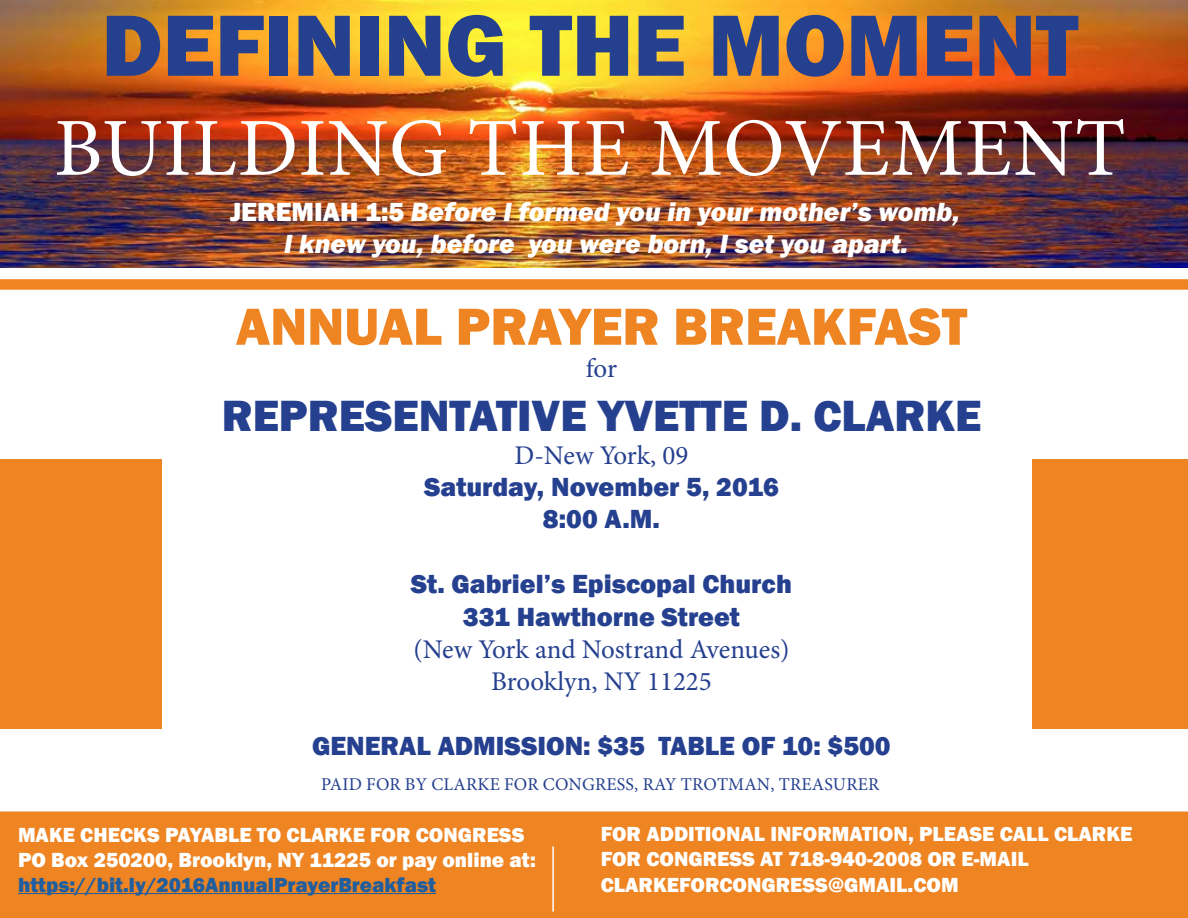
<style>
.page{position:relative;width:1188px;height:918px;background:#fff}
.page>*{position:absolute;margin:0;border:0;box-sizing:border-box;transform-origin:0 0}
.t1{font:800 90px "Franklin Gothic";color:#25408f}
.t2{font:82.5px "Minion Pro";letter-spacing:.01em;color:#fff}
.t3{font:800 54px "Franklin Gothic";color:#ee8422}
.t4{font:800 45px "Franklin Gothic";color:#25408f}
.t5{font:800 27px/32.4px "Franklin Gothic";color:#25408f;text-align:center}
.t6{font:italic 800 27px/32.4px "Franklin Gothic";color:#fff;text-align:center}
.t7{font:27px/32.4px "Minion Pro";letter-spacing:-.005em;color:#25408f;text-align:center}
.t8{font:800 21px/25.2px "Franklin Gothic";color:#fff}
.t9{font:800 21px "Franklin Gothic";color:#215e9e}
.t10{font:18px "Minion Pro";letter-spacing:.01em;color:#25408f}
.s1{font-style:normal}
</style>
<div class="page">
<img style="left:0;top:0;width:1188px;height:268px">
<div style="left:0;top:812px;width:1188px;height:106px;background:#ee8422"></div>
<div style="left:0;top:279px;width:1188px;height:11px;background:#ee8422"></div>
<hr style="left:552px;top:846px;width:2px;height:66px;background:#fff">
<hr style="left:18px;top:893px;width:418px;height:1px;background:#215e9e">
<div style="left:1032px;top:459px;width:156px;height:270px;background:#ee8422"></div>
<div style="left:0;top:459px;width:162px;height:270px;background:#ee8422"></div>
<h1 class="t1" style="left:102px;top:-13px;width:978px">DEFINING THE MOMENT</h1>
<h2 class="t2" style="left:54px;top:93px;width:1073px">BUILDING THE MOVEMENT</h2>
<p class="t6" style="left:230px;top:196px;width:731px"><span class="s1">JEREMIAH 1:5</span> Before I formed you in your mother’s womb,<br>I knew you, before you were born, I set you apart.</p>
<h3 class="t3" style="left:236px;top:292px;width:733px">ANNUAL PRAYER BREAKFAST</h3>
<p class="t7" style="left:586px;top:352px;width:33px">for</p>
<h3 class="t4" style="left:222px;top:387px;width:761px">REPRESENTATIVE YVETTE D. CLARKE</h3>
<p class="t7" style="left:515px;top:439px;width:175px">D-New York, 09</p>
<p class="t5" style="left:424px;top:471px;width:356px">Saturday, November 5, 2016<br>8:00 A.M.</p>
<p class="t5" style="left:411px;top:568px;width:383px">St. Gabriel’s Episcopal Church<br>331 Hawthorne Street</p>
<p class="t7" style="left:413px;top:633px;width:378px">(New York and Nostrand Avenues)<br>Brooklyn, NY 11225</p>
<p class="t5" style="left:312px;top:730px;width:580px">GENERAL ADMISSION: $35 TABLE OF 10: $500</p>
<p class="t10" style="left:321px;top:772px;width:560px">PAID FOR BY CLARKE FOR CONGRESS, RAY TROTMAN, TREASURER</p>
<p class="t8" style="left:18px;top:822px;width:520px">MAKE CHECKS PAYABLE TO CLARKE FOR CONGRESS<br>PO Box 250200, Brooklyn, NY 11225 or pay online at:</p>
<p class="t9" style="left:18px;top:871px;width:420px">https://bit.ly/2016AnnualPrayerBreakfast</p>
<p class="t8" style="left:601px;top:822px;width:533px">FOR ADDITIONAL INFORMATION, PLEASE CALL CLARKE<br>FOR CONGRESS AT 718-940-2008 OR E-MAIL<br>CLARKEFORCONGRESS@GMAIL.COM</p>
</div>
